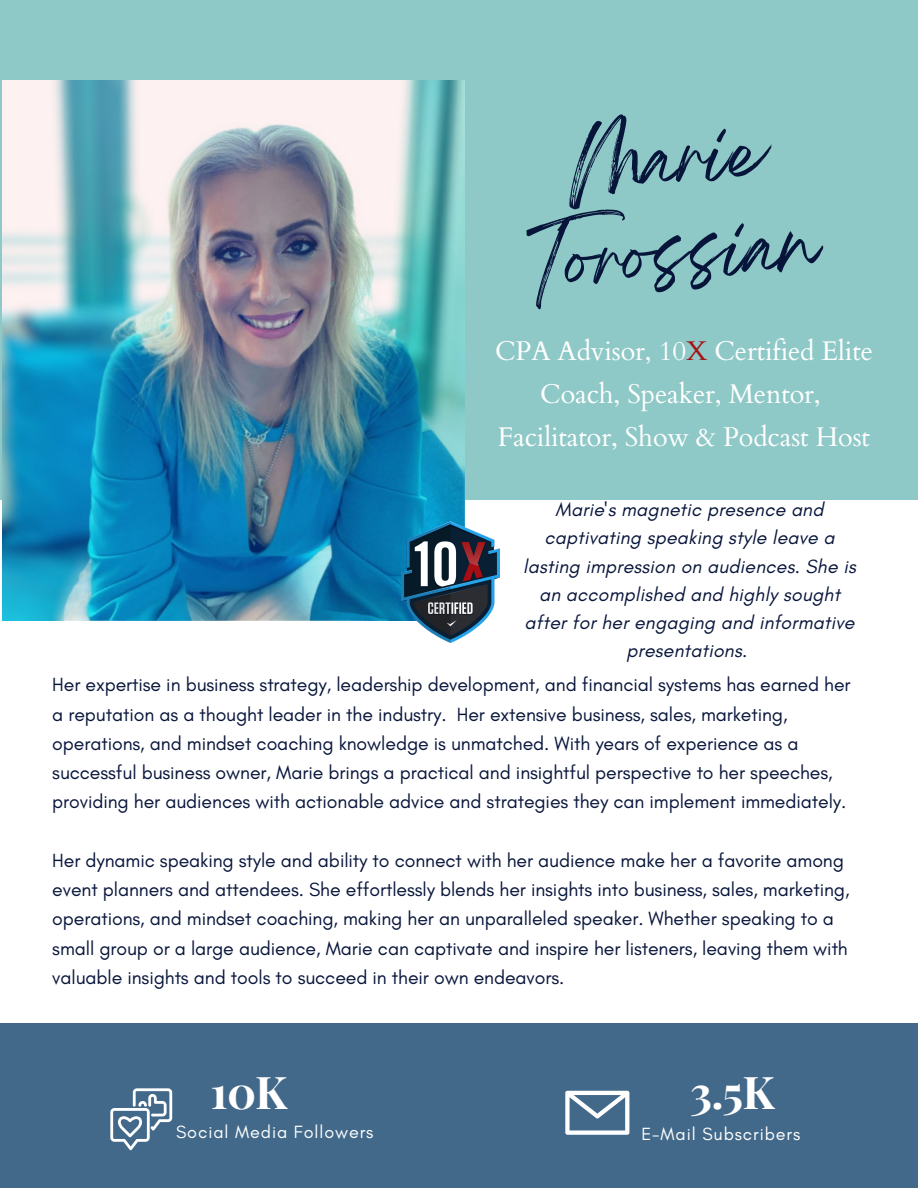
<style>
.page{position:relative;width:918px;height:1188px;background:#fff}
.page>*{position:absolute;margin:0;border:0;box-sizing:border-box;transform-origin:0 0}
.t1{font:69px/95.8px "Breathing";color:#08153b;text-align:center}
.t2{font:700 45.15px "Playfair Display";color:#fff}
.t3{font:27px/42.8px "Cardo";letter-spacing:-.005em;color:#fff;text-align:center}
.t4{font:19.5px/29.2px "Glacial Indifference";letter-spacing:-.005em;color:#08153b}
.t5{font:italic 19.5px/28.2px "Glacial Indifference";letter-spacing:.01em;color:#08153b;text-align:center}
.t6{font:18px "Glacial Indifference";letter-spacing:.05em;color:#fff}
.s1{color:#a61216}
</style>
<div class="page">
<div style="left:0;top:0;width:918px;height:500px;background:#8fc9c7"></div>
<img style="left:2px;top:81px;width:462px;height:540px">
<div style="left:0;top:1023px;width:918px;height:165px;background:#42698a"></div>
<svg style="left:110px;top:1088px;width:62px;height:62px"></svg>
<svg style="left:565px;top:1091px;width:64px;height:44px"></svg>
<img style="left:401px;top:521px;width:98px;height:122px">
<p class="t1" style="left:520px;top:139px;width:292px;rotate:-4deg">Marie<br>Torossian</p>
<p class="t3" style="left:495px;top:330px;width:379px">CPA Advisor, 10<span class="s1">X</span> Certified Elite<br>Coach, Speaker, Mentor,</p>
<p class="t3" style="left:498px;top:416px;width:374px">Facilitator, Show &amp; Podcast Host</p>
<p class="t5" style="left:523px;top:495px;width:334px">Marie's magnetic presence and captivating speaking style leave a lasting impression on audiences. She is an accomplished and highly sought after for her engaging and informative presentations.</p>
<p class="t4" style="left:52px;top:670px;width:800px">Her expertise in business strategy, leadership development, and financial systems has earned her a reputation as a thought leader in the industry. Her extensive business, sales, marketing, operations, and mindset coaching knowledge is unmatched. With years of experience as a successful business owner, Marie brings a practical and insightful perspective to her speeches, providing her audiences with actionable advice and strategies they can implement immediately.</p>
<p class="t4" style="left:52px;top:845px;width:799px">Her dynamic speaking style and ability to connect with her audience make her a favorite among event planners and attendees. She effortlessly blends her insights into business, sales, marketing, operations, and mindset coaching, making her an unparalleled speaker. Whether speaking to a small group or a large audience, Marie can captivate and inspire her listeners, leaving them with valuable insights and tools to succeed in their own endeavors.</p>
<p class="t2" style="left:211px;top:1060px;width:78px">10K</p>
<p class="t6" style="left:176px;top:1121px;width:199px">Social Media Followers</p>
<p class="t6" style="left:641px;top:1122px;width:160px">E-Mail Subscribers</p>
<p class="t2" style="left:690px;top:1060px;width:86px">3.5K</p>
</div>
